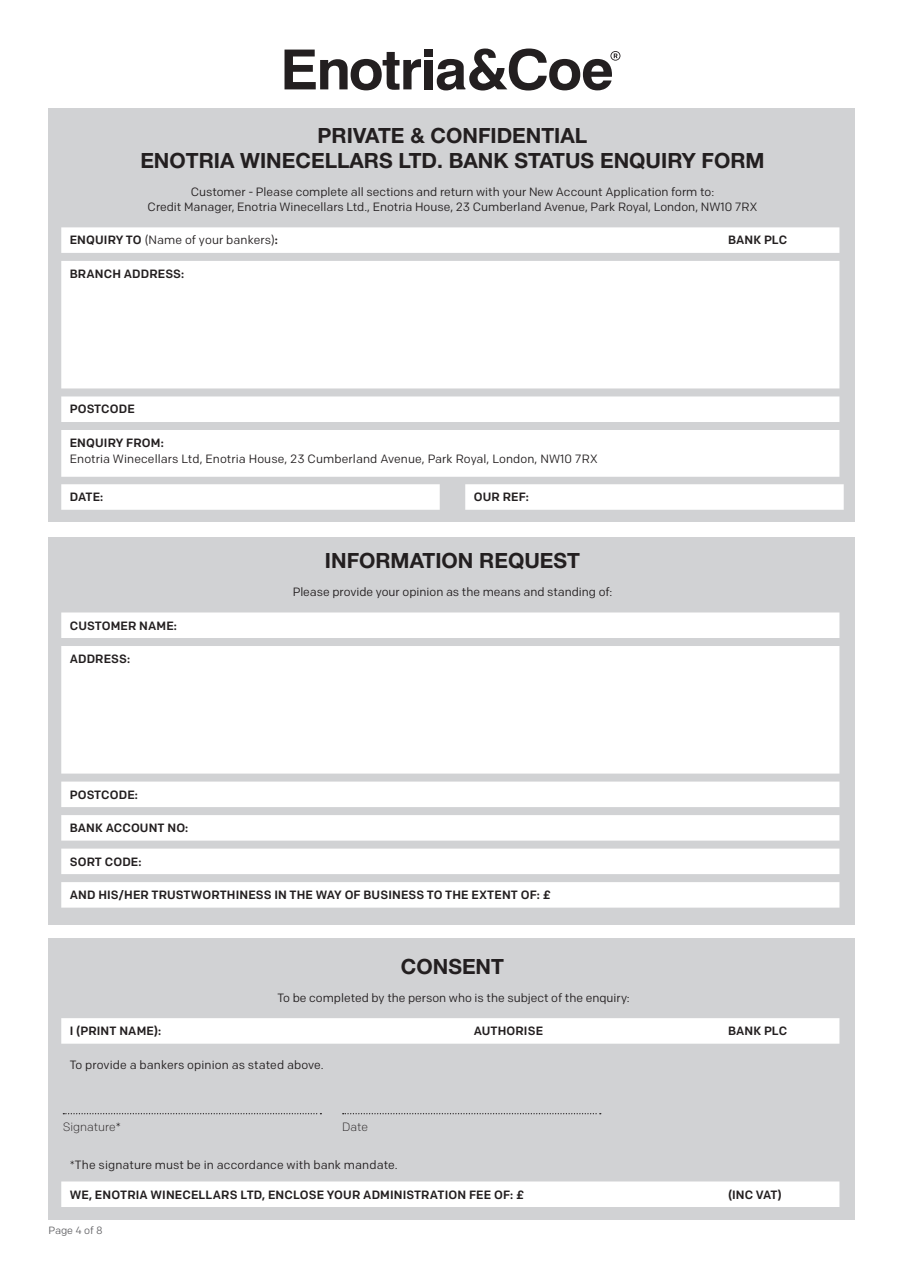
<style>
.page{position:relative;width:905px;height:1275px;background:#fff}
.page>*{position:absolute;margin:0;border:0;box-sizing:border-box;transform-origin:0 0}
.t1{font:700 21px/25.5px "Helvetica Neue LT Std";color:#231f20;text-align:center}
.t2{font:12px/15px "Colfax";color:#231f20;text-align:center}
.t3{font:500 12px "Colfax";letter-spacing:.01em;color:#231f20}
.t4{font:300 12px "Colfax";color:#231f20}
.t5{font:10.5px "Colfax";letter-spacing:-.005em;color:#636366}
.s1{font-weight:500}
.s2{font-weight:400}
</style>
<div class="page">
<div style="left:49px;top:108px;width:806px;height:414px;background:#d1d2d4"></div>
<div style="left:49px;top:537px;width:806px;height:387px;background:#d1d2d4"></div>
<div style="left:49px;top:938px;width:806px;height:281px;background:#d1d2d4"></div>
<div style="left:61px;top:227px;width:778px;height:26px;background:#fff"></div>
<div style="left:61px;top:261px;width:778px;height:127px;background:#fff"></div>
<div style="left:61px;top:396px;width:778px;height:26px;background:#fff"></div>
<div style="left:61px;top:430px;width:778px;height:47px;background:#fff"></div>
<div style="left:61px;top:484px;width:379px;height:26px;background:#fff"></div>
<div style="left:465px;top:484px;width:379px;height:26px;background:#fff"></div>
<div style="left:61px;top:612px;width:778px;height:26px;background:#fff"></div>
<div style="left:61px;top:646px;width:778px;height:127px;background:#fff"></div>
<div style="left:61px;top:781px;width:778px;height:26px;background:#fff"></div>
<div style="left:61px;top:815px;width:778px;height:25px;background:#fff"></div>
<div style="left:61px;top:848px;width:778px;height:26px;background:#fff"></div>
<div style="left:61px;top:882px;width:778px;height:26px;background:#fff"></div>
<div style="left:61px;top:1018px;width:778px;height:26px;background:#fff"></div>
<svg style="left:284px;top:50px;width:137px;height:40px"></svg>
<div style="left:424px;top:50px;width:8px;height:7px;background:#231f20"></div>
<div style="left:424px;top:60px;width:8px;height:29px;background:#231f20"></div>
<svg style="left:437px;top:49px;width:183px;height:42px"></svg>
<svg style="left:63px;top:1113px;width:258px;height:1px"></svg>
<svg style="left:343px;top:1113px;width:258px;height:1px"></svg>
<div style="left:61px;top:1181px;width:778px;height:26px;background:#fff"></div>
<h1 class="t1" style="left:140px;top:122px;width:626px">PRIVATE &amp; CONFIDENTIAL<br>ENOTRIA WINECELLARS LTD. BANK STATUS ENQUIRY FORM</h1>
<p class="t2" style="left:148px;top:184px;width:611px">Customer - Please complete all sections and return with your New Account Application form to:<br>Credit Manager, Enotria Winecellars Ltd., Enotria House, 23 Cumberland Avenue, Park Royal, London, NW10 7RX</p>
<p class="t2" style="left:70px;top:233px;width:210px"><span class="s1">ENQUIRY TO</span> (Name of your bankers)<span class="s1">:</span></p>
<p class="t3" style="left:728px;top:233px;width:61px">BANK PLC</p>
<p class="t3" style="left:70px;top:266px;width:116px">BRANCH ADDRESS:</p>
<p class="t3" style="left:70px;top:402px;width:67px">POSTCODE</p>
<p class="t3" style="left:70px;top:435px;width:96px">ENQUIRY FROM:</p>
<p class="t2" style="left:70px;top:452px;width:529px">Enotria Winecellars Ltd, Enotria House, 23 Cumberland Avenue, Park Royal, London, NW10 7RX</p>
<p class="t3" style="left:70px;top:490px;width:35px">DATE:</p>
<p class="t3" style="left:474px;top:490px;width:57px">OUR REF:</p>
<p class="t3" style="left:70px;top:618px;width:109px">CUSTOMER NAME:</p>
<p class="t3" style="left:70px;top:651px;width:62px">ADDRESS:</p>
<h1 class="t1" style="left:325px;top:547px;width:257px">INFORMATION REQUEST</h1>
<p class="t2" style="left:293px;top:584px;width:321px">Please provide your opinion as the means and standing of:</p>
<p class="t3" style="left:70px;top:787px;width:70px">POSTCODE:</p>
<p class="t3" style="left:70px;top:820px;width:120px">BANK ACCOUNT NO:</p>
<p class="t3" style="left:70px;top:854px;width:73px">SORT CODE:</p>
<p class="t3" style="left:70px;top:887px;width:483px">AND HIS/HER TRUSTWORTHINESS IN THE WAY OF BUSINESS TO THE EXTENT OF: £</p>
<h1 class="t1" style="left:401px;top:953px;width:105px">CONSENT</h1>
<p class="t2" style="left:278px;top:990px;width:354px">To be completed by the person who is the subject of the enquiry:</p>
<p class="t3" style="left:70px;top:1023px;width:93px">I (PRINT NAME):</p>
<p class="t3" style="left:474px;top:1023px;width:71px">AUTHORISE</p>
<p class="t3" style="left:728px;top:1023px;width:61px">BANK PLC</p>
<p class="t2" style="left:70px;top:1057px;width:256px">To provide a bankers opinion as stated above.</p>
<p class="t4" style="left:63px;top:1120px;width:60px">Signature<span class="s2">*</span></p>
<p class="t4" style="left:342px;top:1120px;width:27px">Date</p>
<p class="t2" style="left:70px;top:1157px;width:329px">*The signature must be in accordance with bank mandate.</p>
<p class="t3" style="left:70px;top:1187px;width:456px">WE, ENOTRIA WINECELLARS LTD, ENCLOSE YOUR ADMINISTRATION FEE OF: £</p>
<p class="t3" style="left:728px;top:1187px;width:55px">(INC VAT)</p>
<p class="t5" style="left:49px;top:1224px;width:56px">Page 4 of 8</p>
</div>
